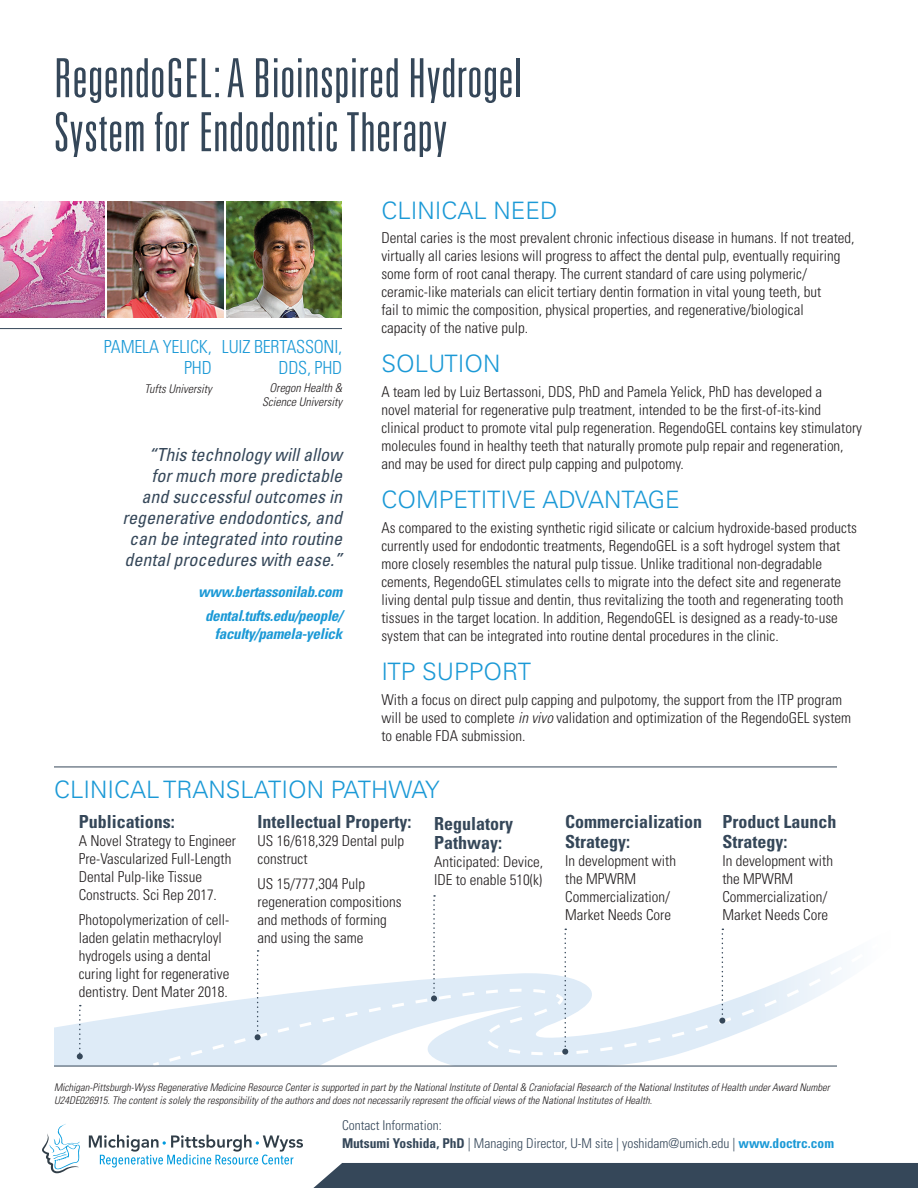
<style>
.page{position:relative;width:918px;height:1188px;background:#fff}
.page>*{position:absolute;margin:0;border:0;box-sizing:border-box;transform-origin:0 0}
.t1{font:300 ultra-condensed 54px/54px "Univers LT Std";letter-spacing:.01em;color:#354759}
.t2{font:300 24px "Univers LT Std";color:#1b99d6}
.t3{font:italic condensed 18px/21px "Univers LT Std";color:#354759;text-align:right}
.Pathway_Header{font:700 condensed 18px/19.5px "Univers LT Std";color:#354759}
.t4{font:300 condensed 18px/21px "Univers LT Std";letter-spacing:-.01em;color:#1b99d6;text-align:right}
.Body_copy_-_flyers{font:300 condensed 15px/18px "Univers LT Std";color:#231f20}
.Pathway_Body_Copy{font:300 condensed 15px/18px "Univers LT Std";color:#231f20}
.t5{font:italic 700 condensed 15px "Univers LT Std";letter-spacing:-.02em;color:#1b99d6}
.t6{font:300 condensed 13.5px "Univers LT Std";color:#354759}
.t7{font:italic 300 condensed 12px/13.5px "Univers LT Std";color:#231f20;text-align:right}
.t8{font:italic 300 condensed 10.5px/13.5px "Univers LT Std";color:#231f20}
.s1{font-style:italic}
.s2{font-weight:700}
.s3{font-weight:700;color:#1b99d6}
</style>
<div class="page">
<svg style="left:54px;top:1004px;width:96px;height:62px;fill:#deebf7"></svg>
<svg style="left:150px;top:979px;width:687px;height:87px"></svg>
<img style="left:107px;top:201px;width:116px;height:116px">
<img style="left:0;top:201px;width:104px;height:116px">
<img style="left:226px;top:201px;width:116px;height:116px">
<hr style="left:0;top:328px;width:342px;height:1px;background:#354759">
<hr style="left:54px;top:767px;width:783px;height:1px;background:#354759">
<hr style="left:54px;top:1066px;width:783px;height:1px;background:#354759">
<svg style="left:77px;top:1005px;width:6px;height:54px"></svg>
<svg style="left:166px;top:950px;width:132px;height:114px"></svg>
<svg style="left:319px;top:895px;width:255px;height:163px"></svg>
<svg style="left:597px;top:929px;width:245px;height:124px"></svg>
<div style="left:313px;top:1163px;width:605px;height:25px;background:#354759"></div>
<svg style="left:89px;top:1135px;width:214px;height:33px"></svg>
<svg style="left:42px;top:1124px;width:38px;height:49px"></svg>
<p class="t1" style="left:54px;top:51px;width:470px">RegendoGEL: A Bioinspired Hydrogel<br>System for Endodontic Therapy</p>
<p class="t2" style="left:381px;top:196px;width:178px">CLINICAL NEED</p>
<p class="Body_copy_-_flyers" style="left:381px;top:229px;width:475px">Dental caries is the most prevalent chronic infectious disease in humans. If not treated, virtually all caries lesions will progress to affect the dental pulp, eventually requiring some form of root canal therapy. The current standard of care using polymeric/ ceramic-like materials can elicit tertiary dentin formation in vital young teeth, but<br>fail to mimic the composition, physical properties, and regenerative/biological<br>capacity of the native pulp.</p>
<p class="t2" style="left:381px;top:349px;width:120px">SOLUTION</p>
<p class="Body_copy_-_flyers" style="left:381px;top:383px;width:482px">A team led by Luiz Bertassoni, DDS, PhD and Pamela Yelick, PhD has developed a<br>novel material for regenerative pulp treatment, intended to be the first-of-its-kind clinical product to promote vital pulp regeneration. RegendoGEL contains key stimulatory molecules found in healthy teeth that naturally promote pulp repair and regeneration, and may be used for direct pulp capping and pulpotomy.</p>
<p class="t2" style="left:381px;top:485px;width:300px">COMPETITIVE ADVANTAGE</p>
<p class="Body_copy_-_flyers" style="left:381px;top:519px;width:477px">As compared to the existing synthetic rigid silicate or calcium hydroxide-based products currently used for endodontic treatments, RegendoGEL is a soft hydrogel system that more closely resembles the natural pulp tissue. Unlike traditional non-degradable cements, RegendoGEL stimulates cells to migrate into the defect site and regenerate living dental pulp tissue and dentin, thus revitalizing the tooth and regenerating tooth tissues in the target location. In addition, RegendoGEL is designed as a ready-to-use system that can be integrated into routine dental procedures in the clinic.</p>
<p class="t2" style="left:381px;top:657px;width:151px">ITP SUPPORT</p>
<p class="Body_copy_-_flyers" style="left:381px;top:690px;width:471px">With a focus on direct pulp capping and pulpotomy, the support from the ITP program will be used to complete <span class="s1">in vivo</span> validation and optimization of the RegendoGEL system to enable FDA submission.</p>
<p class="t2" style="left:54px;top:775px;width:387px">CLINICAL TRANSLATION PATHWAY</p>
<p class="t4" style="left:104px;top:336px;width:109px">PAMELA YELICK,<br>PHD</p>
<p class="t7" style="left:145px;top:383px;width:69px">Tufts University</p>
<p class="t4" style="left:222px;top:336px;width:122px">LUIZ BERTASSONI,<br>DDS, PHD</p>
<p class="t7" style="left:262px;top:381px;width:81px">Oregon Health &amp;<br>Science University</p>
<p class="t3" style="left:122px;top:444px;width:221px">“This technology will allow<br>for much more predictable and successful outcomes in regenerative endodontics, and can be integrated into routine dental procedures with ease.”</p>
<p class="t5" style="left:198px;top:583px;width:146px">www.bertassonilab.com</p>
<p class="t5" style="left:205px;top:607px;width:139px">dental.tufts.edu/people/</p>
<p class="t5" style="left:215px;top:625px;width:129px">faculty/pamela-yelick</p>
<p class="Pathway_Header" style="left:79px;top:812px;width:98px">Publications:</p>
<p class="Pathway_Body_Copy" style="left:79px;top:832px;width:159px">A Novel Strategy to Engineer<br>Pre-Vascularized Full-Length<br>Dental Pulp-like Tissue<br>Constructs. Sci Rep 2017.</p>
<p class="Pathway_Body_Copy" style="left:79px;top:911px;width:152px">Photopolymerization of cell&shy;laden gelatin methacryloyl hydrogels using a dental curing light for regenerative dentistry. Dent Mater 2018.</p>
<p class="Pathway_Header" style="left:258px;top:812px;width:156px">Intellectual Property:</p>
<p class="Pathway_Body_Copy" style="left:258px;top:832px;width:148px">US 16/618,329 Dental pulp construct</p>
<p class="Pathway_Body_Copy" style="left:258px;top:875px;width:146px">US 15/777,304 Pulp regeneration compositions and methods of forming and using the same</p>
<p class="Pathway_Header" style="left:434px;top:814px;width:81px">Regulatory<br>Pathway:</p>
<p class="Pathway_Body_Copy" style="left:434px;top:853px;width:111px">Anticipated: Device,<br>IDE to enable 510(k)</p>
<p class="Pathway_Header" style="left:565px;top:812px;width:139px">Commercialization<br>Strategy:</p>
<p class="Pathway_Body_Copy" style="left:565px;top:852px;width:112px">In development with the MPWRM<br>Commercialization/<br>Market Needs Core</p>
<p class="Pathway_Header" style="left:722px;top:812px;width:115px">Product Launch<br>Strategy:</p>
<p class="Pathway_Body_Copy" style="left:722px;top:852px;width:112px">In development with the MPWRM<br>Commercialization/<br>Market Needs Core</p>
<p class="t8" style="left:54px;top:1080px;width:777px">Michigan-Pittsburgh-Wyss Regenerative Medicine Resource Center is supported in part by the National Institute of Dental &amp; Craniofacial Research of the National Institutes of Health under Award Number<br>U24DE026915. The content is solely the responsibility of the authors and does not necessarily represent the official views of the National Institutes of Health.</p>
<p class="t6" style="left:342px;top:1117px;width:101px">Contact Information:</p>
<p class="t6" style="left:342px;top:1136px;width:494px"><span class="s2">Mutsumi Yoshida, PhD</span> | Managing Director, U-M site | yoshidam@umich.edu | <span class="s3">www.doctrc.com</span></p>
</div>
